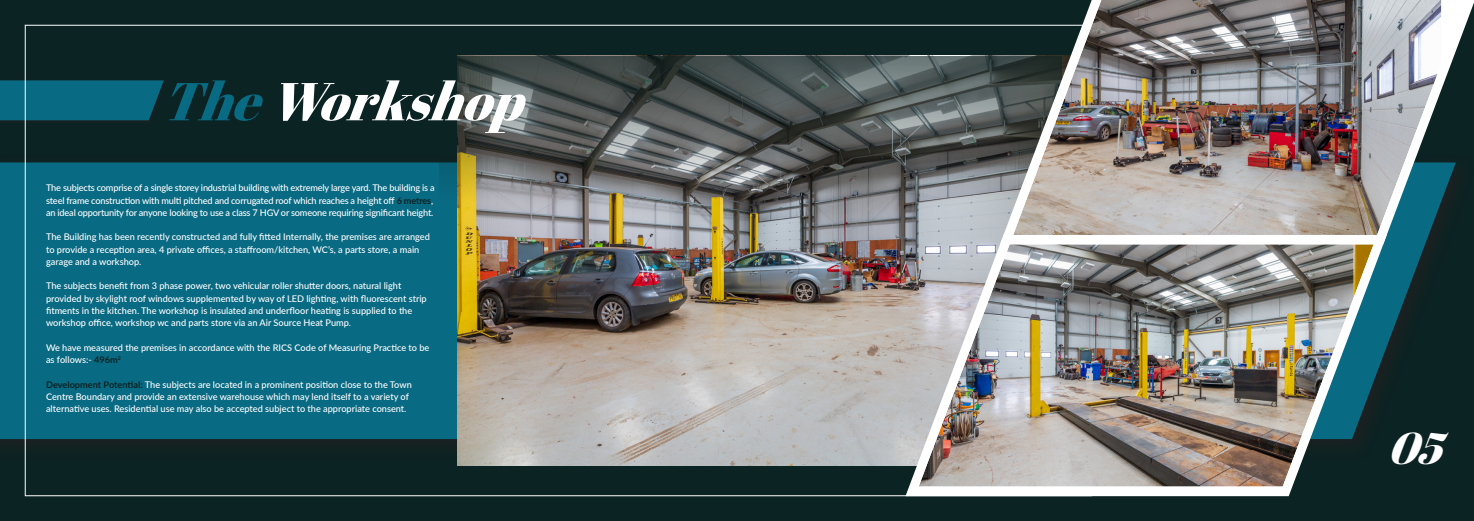
<style>
.page{position:relative;width:1474px;height:521px;background:#fff}
.page>*{position:absolute;margin:0;border:0;box-sizing:border-box;transform-origin:0 0}
.t1{font:italic 53.2px "Abril Fatface";color:#fff}
.t2{font:italic 44.45px "Abril Fatface";color:#fff}
.t3{font:500 9.19px/12.2px "Lato";color:#fff}
.t4{font:500 9.19px/12.2px "Lato";letter-spacing:-.02em;color:#fff}
.s1{color:#096a83}
.s2{font-weight:700;color:#0c2323}
</style>
<div class="page">
<div style="left:0;top:0;width:1473px;height:521px;background:#0c2323"></div>
<div style="left:0;top:162px;width:1430px;height:277px;background:#096a83"></div>
<div style="left:0;top:79px;width:166px;height:44px;background:#231f20;opacity:.75"></div>
<svg style="left:0;top:80px;width:164px;height:40px;background:#0a667e"></svg>
<img style="left:457px;top:200px;width:536px;height:265px">
<svg style="left:439px;top:56px;width:554px;height:144px;background:#575d5b"></svg>
<img style="left:898px;top:229px;width:495px;height:268px">
<img style="left:993px;top:0;width:480px;height:249px">
<h1 class="t1" style="left:161px;top:64px;width:388px"><span class="s1">The</span>Workshop</h1>
<p class="t4" style="left:46px;top:182px;width:390px">The subjects comprise of a single storey industrial building with extremely large yard. The building is a steel frame construction with multi pitched and corrugated roof which reaches a height off <span class="s2">6 metres</span>, an ideal opportunity for anyone looking to use a class 7 HGV or someone requiring significant height.</p>
<p class="t3" style="left:46px;top:231px;width:385px">The Building has been recently constructed and fully fitted Internally, the premises are arranged to provide a reception area, 4 private offices, a staffroom/kitchen, WC’s, a parts store, a main garage and a workshop.</p>
<p class="t3" style="left:46px;top:280px;width:382px">The subjects benefit from 3 phase power, two vehicular roller shutter doors, natural light provided by skylight roof windows supplemented by way of LED lighting, with fluorescent strip fitments in the kitchen. The workshop is insulated and underfloor heating is supplied to the workshop office, workshop wc and parts store via an Air Source Heat Pump.</p>
<p class="t3" style="left:46px;top:341px;width:385px">We have measured the premises in accordance with the RICS Code of Measuring Practice to be as follows:- <span class="s2">496m</span><sup>2</sup></p>
<p class="t3" style="left:46px;top:378px;width:367px"><span class="s2">Development Potential:</span> The subjects are located in a prominent position close to the Town<br>Centre Boundary and provide an extensive warehouse which may lend itself to a variety of alternative uses. Residential use may also be accepted subject to the appropriate consent.</p>
<h2 class="t2" style="left:1386px;top:417px;width:78px">05</h2>
</div>
